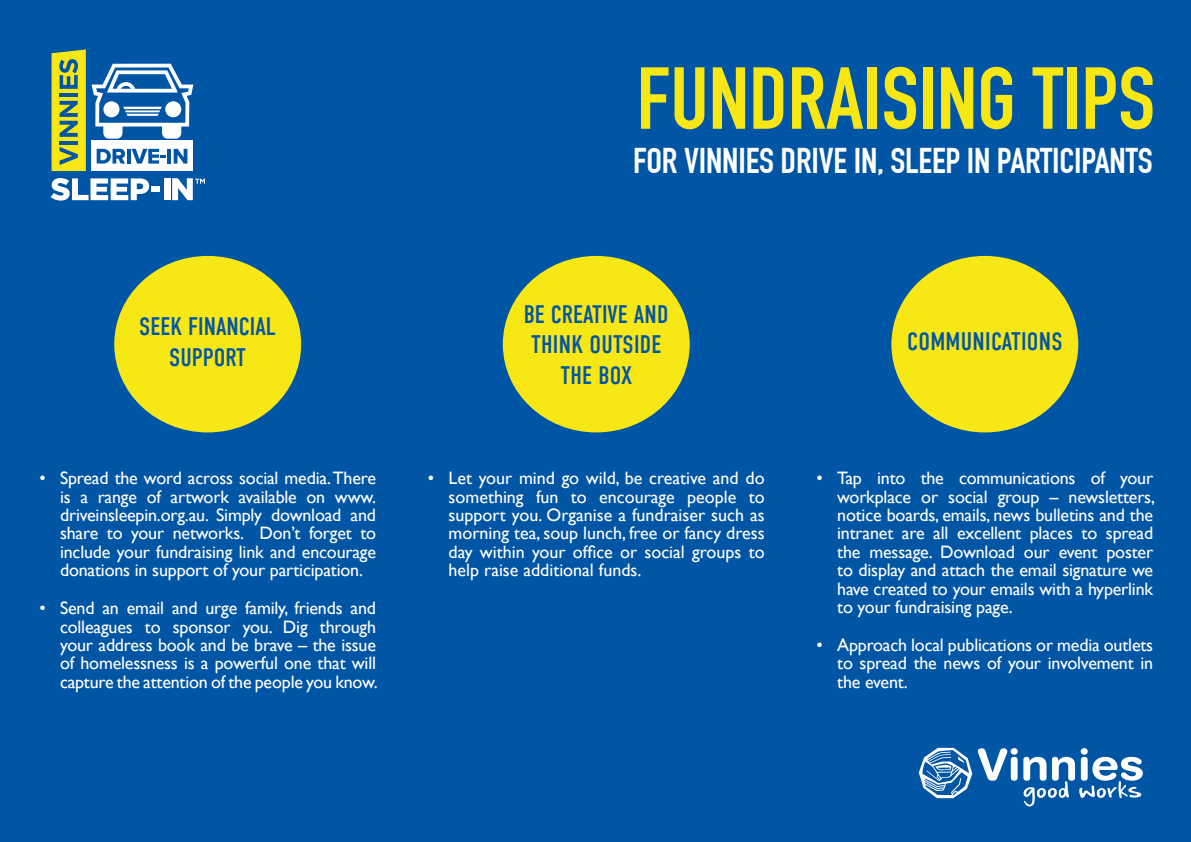
<style>
.page{position:relative;width:1191px;height:842px;background:#0155a5}
.page>*{position:absolute;margin:0;border:0;box-sizing:border-box;transform-origin:0 0}
.t1{font:700 86.3px "DIN Condensed";color:#f7e714;scale:1.05 1}
.t2{font:700 35px "DIN Condensed";letter-spacing:-.005em;color:#fff;scale:1.05 1}
.t3{font:25.3px/30.4px "DIN Condensed";color:#0155a5;text-align:center}
.t4{font:18px/18.4px "Gill Sans";letter-spacing:-.01em;color:#fff;text-align:justify}
</style>
<div class="page">
<div style="left:503px;top:256px;width:186px;height:176px;background:#f7e714;border-radius:50%"></div>
<div style="left:891px;top:256px;width:187px;height:176px;background:#f7e714;border-radius:50%"></div>
<div style="left:114px;top:256px;width:187px;height:176px;background:#f7e714;border-radius:50%"></div>
<div style="left:164px;top:178px;width:6px;height:22px;background:#fff"></div>
<div style="left:152px;top:186px;width:8px;height:6px;background:#fff"></div>
<svg style="left:172px;top:178px;width:33px;height:22px"></svg>
<svg style="left:51px;top:178px;width:98px;height:23px"></svg>
<svg style="left:52px;top:49px;width:141px;height:122px"></svg>
<svg style="left:1023px;top:748px;width:119px;height:58px"></svg>
<svg style="left:918px;top:748px;width:99px;height:50px"></svg>
<h1 class="t1" style="left:636px;top:48px;width:495px">FUNDRAISING TIPS</h1>
<h2 class="t2" style="left:633px;top:140px;width:496px">FOR VINNIES DRIVE IN, SLEEP IN PARTICIPANTS</h2>
<h3 class="t3" style="left:139px;top:312px;width:138px">SEEK FINANCIAL<br>SUPPORT</h3>
<p class="t4" style="left:60px;top:469px;width:317px;text-indent:-21px">• Spread the word across social media. There is a range of artwork available on www. driveinsleepin.org.au. Simply download and share to your networks. Don’t forget to include your fundraising link and encourage donations in support of your participation.</p>
<p class="t4" style="left:60px;top:599px;width:319px;text-indent:-21px">• Send an email and urge family, friends and colleagues to sponsor you. Dig through your address book and be brave – the issue of homelessness is a powerful one that will capture the attention of the people you know.</p>
<h3 class="t3" style="left:524px;top:300px;width:146px">BE CREATIVE AND<br>THINK OUTSIDE<br>THE BOX</h3>
<p class="t4" style="left:448px;top:469px;width:317px;text-indent:-21px">• Let your mind go wild, be creative and do something fun to encourage people to support you. Organise a fundraiser such as morning tea, soup lunch, free or fancy dress day within your office or social groups to help raise additional funds.</p>
<h3 class="t3" style="left:907px;top:327px;width:157px">COMMUNICATIONS</h3>
<p class="t4" style="left:837px;top:469px;width:319px;text-indent:-21px">• Tap into the communications of your workplace or social group – newsletters, notice boards, emails, news bulletins and the intranet are all excellent places to spread the message. Download our event poster to display and attach the email signature we have created to your emails with a hyperlink to your fundraising page.</p>
<p class="t4" style="left:837px;top:636px;width:317px;text-indent:-21px">• Approach local publications or media outlets to spread the news of your involvement in the event.</p>
</div>
